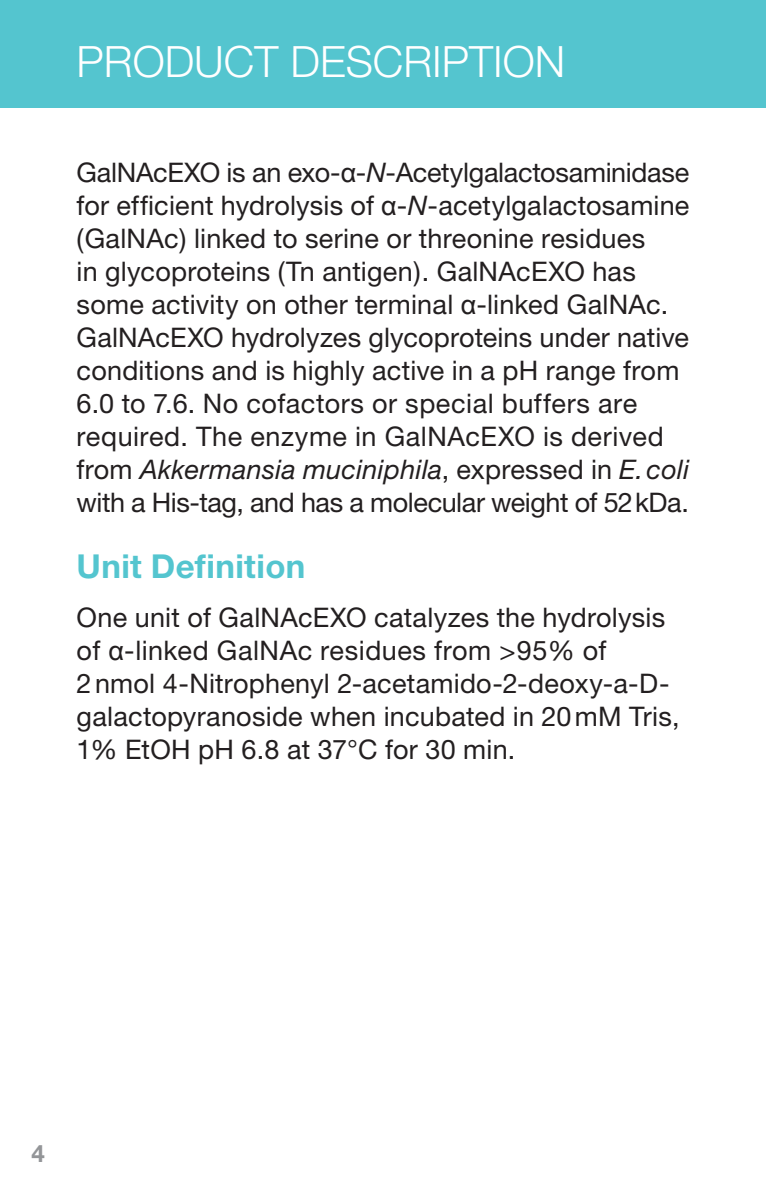
<style>
.page{position:relative;width:766px;height:1191px;background:#fff}
.page>*{position:absolute;margin:0;border:0;box-sizing:border-box;transform-origin:0 0}
.t1{font:300 43.2px "Helvetica Neue";color:#fff}
.t2{font:700 33px "Helvetica Neue";letter-spacing:.01em;color:#54c5cf}
.t3{font:27px/33px "Helvetica Neue";letter-spacing:.01em;color:#231f20}
.t4{font:700 24px "Helvetica Neue";color:#939598}
.s1{font-family:"Arial Unicode MS"}
.s2{font-style:italic}
</style>
<div class="page">
<div style="left:0;top:0;width:765px;height:108px;background:#54c5cf"></div>
<h1 class="t1" style="left:77px;top:36px;width:490px">PRODUCT DESCRIPTION</h1>
<p class="t3" style="left:77px;top:155px;width:614px">GalNAcEXO is an exo-<span class="s1">α</span>-<span class="s2">N</span>-Acetylgalactosaminidase for efficient hydrolysis of <span class="s1">α</span>-<span class="s2">N</span>-acetylgalactosamine (GalNAc) linked to serine or threonine residues<br>in glycoproteins (Tn antigen). GalNAcEXO has some activity on other terminal <span class="s1">α</span>-linked GalNAc.<br>GalNAcEXO hydrolyzes glycoproteins under native conditions and is highly active in a pH range from 6.0 to 7.6. No cofactors or special buffers are required. The enzyme in GalNAcEXO is derived from <span class="s2">Akkermansia muciniphila</span>, expressed in <span class="s2">E.coli </span>with a His-tag, and has a molecular weight of 52kDa.</p>
<p class="t2" style="left:77px;top:545px;width:230px">Unit Definition</p>
<p class="t3" style="left:77px;top:601px;width:604px">One unit of GalNAcEXO catalyzes the hydrolysis of <span class="s1">α</span>-linked GalNAc residues from &gt;95% of 2nmol 4-Nitrophenyl 2-acetamido-2-deoxy-a-D&shy;galactopyranoside when incubated in 20mM Tris, 1% EtOH pH 6.8 at 37°C for 30 min.</p>
<p class="t4" style="left:32px;top:1138px;width:15px">4</p>
</div>
